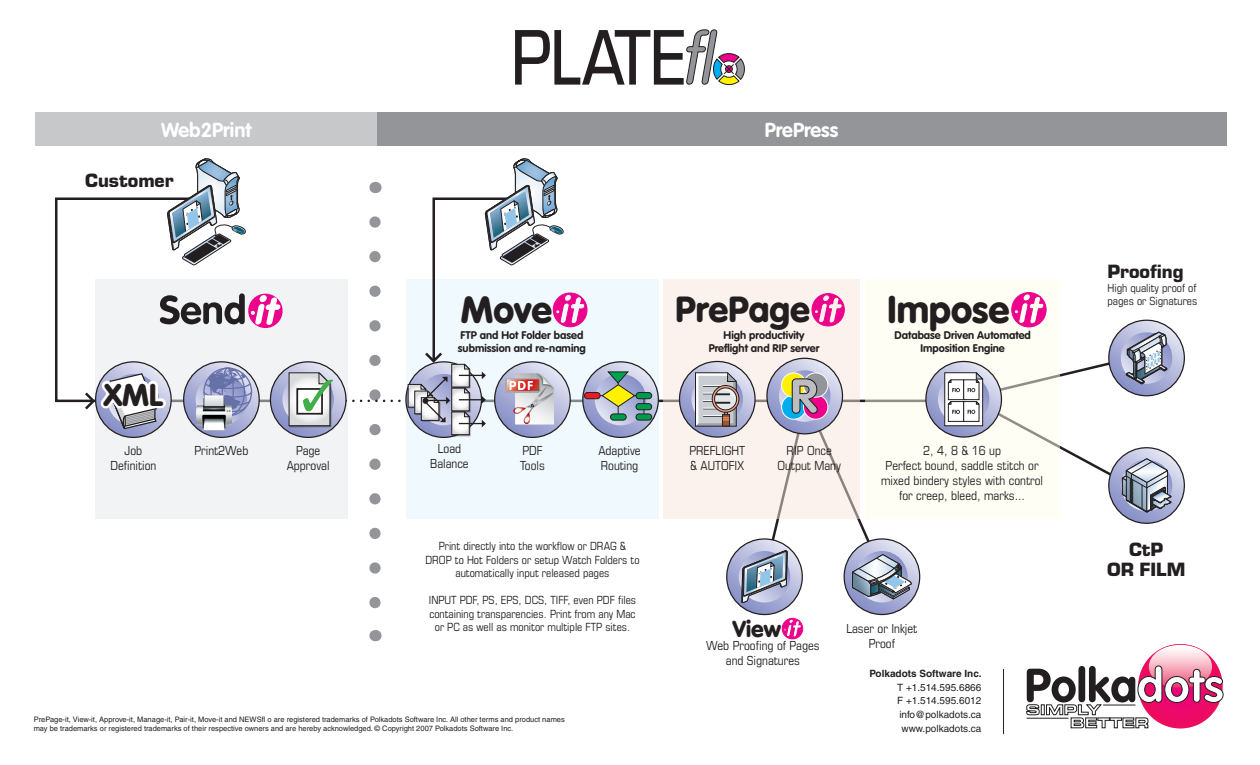
<style>
.page{position:relative;width:1260px;height:765px;background:#fff}
.page>*{position:absolute;margin:0;border:0;box-sizing:border-box;transform-origin:0 0}
.t1{font:900 38.12px "VAG Rounded";color:#231f20}
.t2{font:900 37.38px "VAG Rounded";color:#231f20}
.t3{font:900 35.75px "VAG Rounded";color:#231f20}
.t4{font:900 31px "VAG Rounded";color:#231f20}
.t5{font:900 22.75px "VAG Rounded";color:#231f20}
.t6{font:20px "Eurostile Hvy";color:#231f20}
.t7{font:700 20px "VAG Rounded";color:#fff}
.t8{font:condensed 12.5px/15px "Eurostile";color:#231f20;text-align:center}
.t9{font:condensed 11.25px/13.5px "Eurostile";color:#231f20;text-align:center}
.t10{font:700 11px/13.2px "VAG Rounded";color:#231f20}
.t11{font:10px "Helvetica";color:#231f20}
.t12{font:700 10px "Helvetica";color:#231f20}
.t13{font:7.5px/9px "Helvetica";color:#231f20}
</style>
<div class="page">
<svg style="left:55px;top:197px;width:140px;height:206px"></svg>
<div style="left:95px;top:279px;width:253px;height:240px;background:#f2f3f4"></div>
<hr style="left:451px;top:400px;width:520px;height:2px;background:#231f20">
<div style="left:664px;top:279px;width:196px;height:240px;background:#fcf2ed"></div>
<div style="left:406px;top:279px;width:253px;height:240px;background:#f0f9fd"></div>
<div style="left:865px;top:279px;width:195px;height:240px;background:#fffef4"></div>
<svg style="left:1109px;top:320px;width:75px;height:76px"></svg>
<svg style="left:844px;top:539px;width:76px;height:76px"></svg>
<svg style="left:1109px;top:448px;width:75px;height:75px"></svg>
<svg style="left:727px;top:539px;width:75px;height:76px"></svg>
<svg style="left:926px;top:361px;width:75px;height:76px"></svg>
<svg style="left:938px;top:374px;width:51px;height:51px"></svg>
<svg style="left:680px;top:361px;width:75px;height:76px"></svg>
<svg style="left:583px;top:362px;width:75px;height:75px;background:#aaafd1"></svg>
<svg style="left:595px;top:374px;width:51px;height:51px"></svg>
<div style="left:636px;top:404px;width:16px;height:6px;background:#009c4e;border-radius:3px"></div>
<div style="left:636px;top:403px;width:16px;height:7px;border:1px solid #231f20;border-radius:3px"></div>
<div style="left:636px;top:414px;width:16px;height:6px;background:#009c4e;border-radius:3px"></div>
<div style="left:636px;top:414px;width:16px;height:6px;border:1px solid #231f20;border-radius:3px"></div>
<hr style="left:618px;top:377px;width:1px;height:40px;background:#231f20">
<div style="left:611px;top:414px;width:15px;height:6px;background:#009c4e;border-radius:3px"></div>
<div style="left:610px;top:414px;width:16px;height:6px;border:1px solid #231f20;border-radius:3px"></div>
<hr style="left:591px;top:395px;width:50px;height:1px;background:#231f20">
<div style="left:584px;top:393px;width:16px;height:6px;background:#ee1d23;border-radius:3px"></div>
<div style="left:584px;top:392px;width:16px;height:7px;border:1px solid #231f20;border-radius:3px"></div>
<div style="left:636px;top:393px;width:16px;height:6px;background:#009c4e;border-radius:3px"></div>
<div style="left:636px;top:392px;width:16px;height:7px;border:1px solid #231f20;border-radius:3px"></div>
<svg style="left:601px;top:371px;width:34px;height:36px"></svg>
<svg style="left:767px;top:358px;width:75px;height:76px"></svg>
<svg style="left:695px;top:372px;width:217px;height:233px"></svg>
<svg style="left:944px;top:292px;width:228px;height:221px"></svg>
<svg style="left:811px;top:293px;width:34px;height:34px"></svg>
<svg style="left:782px;top:618px;width:21px;height:21px"></svg>
<svg style="left:167px;top:158px;width:79px;height:107px"></svg>
<svg style="left:515px;top:29px;width:230px;height:57px"></svg>
<svg style="left:1026px;top:645px;width:198px;height:83px"></svg>
<hr style="left:1027px;top:718px;width:41px;height:1px;background:#231f20">
<hr style="left:1103px;top:705px;width:32px;height:1px;background:#231f20">
<hr style="left:1003px;top:669px;width:1px;height:65px;background:#231f20">
<div style="left:377px;top:112px;width:849px;height:34px;background:#939598"></div>
<svg style="left:270px;top:362px;width:76px;height:75px"></svg>
<svg style="left:282px;top:374px;width:52px;height:51px"></svg>
<div style="left:36px;top:112px;width:341px;height:34px;background:#c7c8ca"></div>
<svg style="left:82px;top:293px;width:201px;height:145px"></svg>
<svg style="left:289px;top:158px;width:299px;height:451px"></svg>
<p class="t7" style="left:161px;top:118px;width:92px">Web2Print</p>
<p class="t7" style="left:765px;top:118px;width:75px">PrePress</p>
<p class="t6" style="left:85px;top:167px;width:90px">Customer</p>
<p class="t4" style="left:103px;top:376px;width:61px">XML</p>
<p class="t8" style="left:110px;top:443px;width:47px">Job<br>Definition</p>
<p class="t8" style="left:194px;top:443px;width:55px">Print2Web</p>
<p class="t8" style="left:287px;top:443px;width:44px">Page<br>Approval</p>
<p class="t2" style="left:461px;top:287px;width:93px">Move</p>
<p class="t3" style="left:675px;top:288px;width:136px">PrePage</p>
<p class="t1" style="left:888px;top:287px;width:123px">Impose</p>
<p class="t10" style="left:724px;top:329px;width:82px">High productivity</p>
<p class="t10" style="left:709px;top:342px;width:112px">Preflight and RIP server</p>
<p class="t10" style="left:894px;top:329px;width:138px">Database Driven Automated</p>
<p class="t10" style="left:920px;top:342px;width:86px">Imposition Engine</p>
<p class="t10" style="left:458px;top:329px;width:129px">FTP and Hot Folder based submission and re-naming</p>
<p class="t8" style="left:430px;top:441px;width:40px">Load<br>Balance</p>
<p class="t8" style="left:522px;top:443px;width:22px">PDF</p>
<p class="t8" style="left:520px;top:458px;width:26px">Tools</p>
<p class="t8" style="left:689px;top:442px;width:57px;text-align:left">PREFLIGHT &amp; AUTOFIX</p>
<p class="t8" style="left:598px;top:443px;width:44px;text-align:left">Adaptive<br>Routing</p>
<p class="t8" style="left:778px;top:443px;width:65px">RIP Once<br>Output Many</p>
<p class="t8" style="left:923px;top:443px;width:79px">2, 4, 8 &amp; 16 up</p>
<p class="t8" style="left:881px;top:458px;width:164px">Perfect bound, saddle stitch or mixed bindery styles with control for creep, bleed, marks...</p>
<p class="t9" style="left:425px;top:539px;width:216px">Print directly into the workflow or DRAG &amp;<br>DROP to Hot Folders or setup Watch Folders to automatically input released pages</p>
<p class="t9" style="left:429px;top:593px;width:209px">INPUT PDF, PS, EPS, DCS, TIFF, even PDF files containing transparencies. Print from any Mac or PC as well as monitor multiple FTP sites.</p>
<p class="t13" style="left:34px;top:715px;width:533px">PrePage-it, View-it, Approve-it, Manage-it, Pair-it, Move-it and NEWSfl o are registered trademarks of Polkadots Software Inc. All other terms and product names may be trademarks or registered trademarks of their respective owners and are hereby acknowledged. © Copyright 2007 Polkadots Software Inc.</p>
<p class="t5" style="left:733px;top:615px;width:50px">View</p>
<p class="t8" style="left:706px;top:638px;width:115px">Web Proofing of Pages and Signatures</p>
<p class="t8" style="left:846px;top:621px;width:73px">Laser or Inkjet<br>Proof</p>
<p class="t12" style="left:869px;top:667px;width:114px">Polkadots Software Inc.</p>
<p class="t11" style="left:897px;top:681px;width:86px">T +1.514.595.6866</p>
<p class="t11" style="left:897px;top:695px;width:86px">F +1.514.595.6012</p>
<p class="t11" style="left:899px;top:709px;width:83px">info@polkadots.ca</p>
<p class="t11" style="left:902px;top:722px;width:81px">www.polkadots.ca</p>
<p class="t6" style="left:1108px;top:258px;width:78px">Proofing</p>
<p class="t9" style="left:1108px;top:281px;width:90px">High quality proof of</p>
<p class="t9" style="left:1108px;top:294px;width:91px">pages or Signatures</p>
<p class="t6" style="left:1129px;top:536px;width:36px">CtP</p>
<p class="t6" style="left:1107px;top:556px;width:80px">OR FILM</p>
</div>
